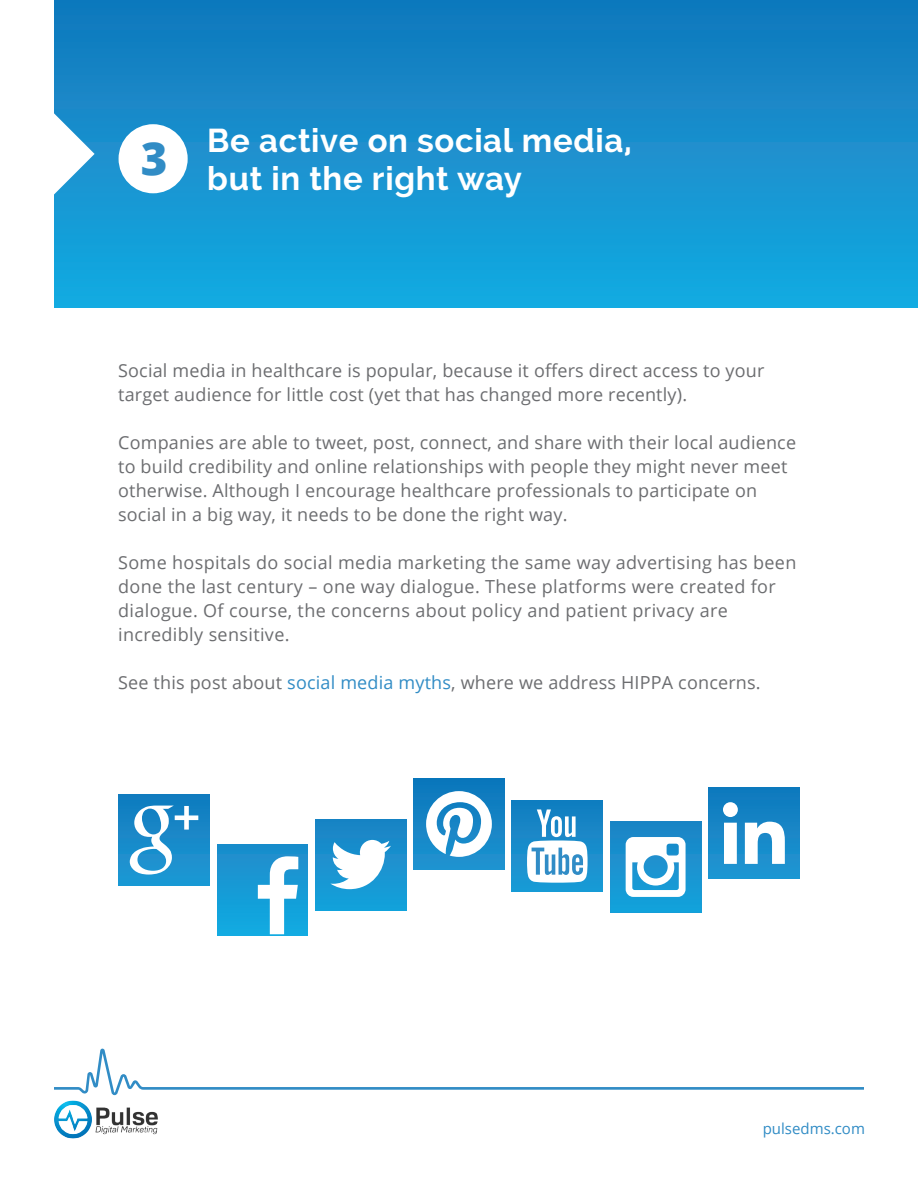
<style>
.page{position:relative;width:918px;height:1188px;background:#fff}
.page>*{position:absolute;margin:0;border:0;box-sizing:border-box;transform-origin:0 0}
.t1{font:800 45.6px "Open Sans";color:#318cc5}
.t2{font:700 32.85px "Raleway";letter-spacing:.02em;color:#fff}
.t3{font:18px/24px "Open Sans";letter-spacing:.01em;color:#6c6d70}
.t4{font:15px "Open Sans";color:#318cc5}
.s1{color:#318cc5}
</style>
<div class="page">
<div style="left:54px;top:0;width:864px;height:308px;background:linear-gradient(to bottom,#1577bc,#16abe1)"></div>
<div style="left:119px;top:124px;width:69px;height:69px;background:#fff;border-radius:50%"></div>
<svg style="left:54px;top:1049px;width:810px;height:46px"></svg>
<img style="left:54px;top:1100px;width:104px;height:39px">
<svg style="left:54px;top:83px;width:41px;height:142px"></svg>
<div style="left:119px;top:795px;width:91px;height:91px;background:linear-gradient(to bottom,#137cbf,#1e99d5)"></div>
<svg style="left:130px;top:806px;width:68px;height:69px"></svg>
<div style="left:217px;top:845px;width:91px;height:90px;background:linear-gradient(to bottom,#1e8bcb,#10abe1)"></div>
<svg style="left:258px;top:856px;width:40px;height:78px"></svg>
<div style="left:315px;top:819px;width:91px;height:91px;background:linear-gradient(to bottom,#1b83c4,#16a2db)"></div>
<svg style="left:330px;top:840px;width:61px;height:49px"></svg>
<div style="left:414px;top:779px;width:90px;height:90px;background:linear-gradient(to bottom,#0b76bb,#2093d0)"></div>
<svg style="left:426px;top:791px;width:66px;height:66px"></svg>
<div style="left:512px;top:801px;width:91px;height:91px;background:linear-gradient(to bottom,#147dbf,#1d9bd6)"></div>
<svg style="left:527px;top:809px;width:61px;height:74px"></svg>
<svg style="left:610px;top:821px;width:91px;height:92px"></svg>
<div style="left:708px;top:788px;width:91px;height:91px;background:linear-gradient(to bottom,#0e79bd,#2197d3)"></div>
<svg style="left:723px;top:802px;width:15px;height:62px"></svg>
<svg style="left:745px;top:822px;width:40px;height:42px"></svg>
<p class="t1" style="left:141px;top:124px;width:28px">3</p>
<p class="t2" style="left:207px;top:122px;width:426px">Be active on social media,</p>
<p class="t2" style="left:207px;top:160px;width:316px">but in the right way</p>
<p class="t3" style="left:118px;top:358px;width:648px">Social media in healthcare is popular, because it offers direct access to your target audience for little cost (yet that has changed more recently).</p>
<p class="t3" style="left:118px;top:430px;width:679px">Companies are able to tweet, post, connect, and share with their local audience to build credibility and online relationships with people they might never meet otherwise. Although I encourage healthcare professionals to participate on</p>
<p class="t3" style="left:118px;top:502px;width:451px">social in a big way, it needs to be done the right way.</p>
<p class="t3" style="left:118px;top:550px;width:680px">Some hospitals do social media marketing the same way advertising has been done the last century – one way dialogue. These platforms were created for dialogue. Of course, the concerns about policy and patient privacy are</p>
<p class="t3" style="left:118px;top:622px;width:173px">incredibly sensitive.</p>
<p class="t3" style="left:118px;top:670px;width:644px">See this post about <span class="s1">social media myths</span>, where we address HIPPA concerns.</p>
<p class="t4" style="left:763px;top:1118px;width:104px">pulsedms.com</p>
</div>
